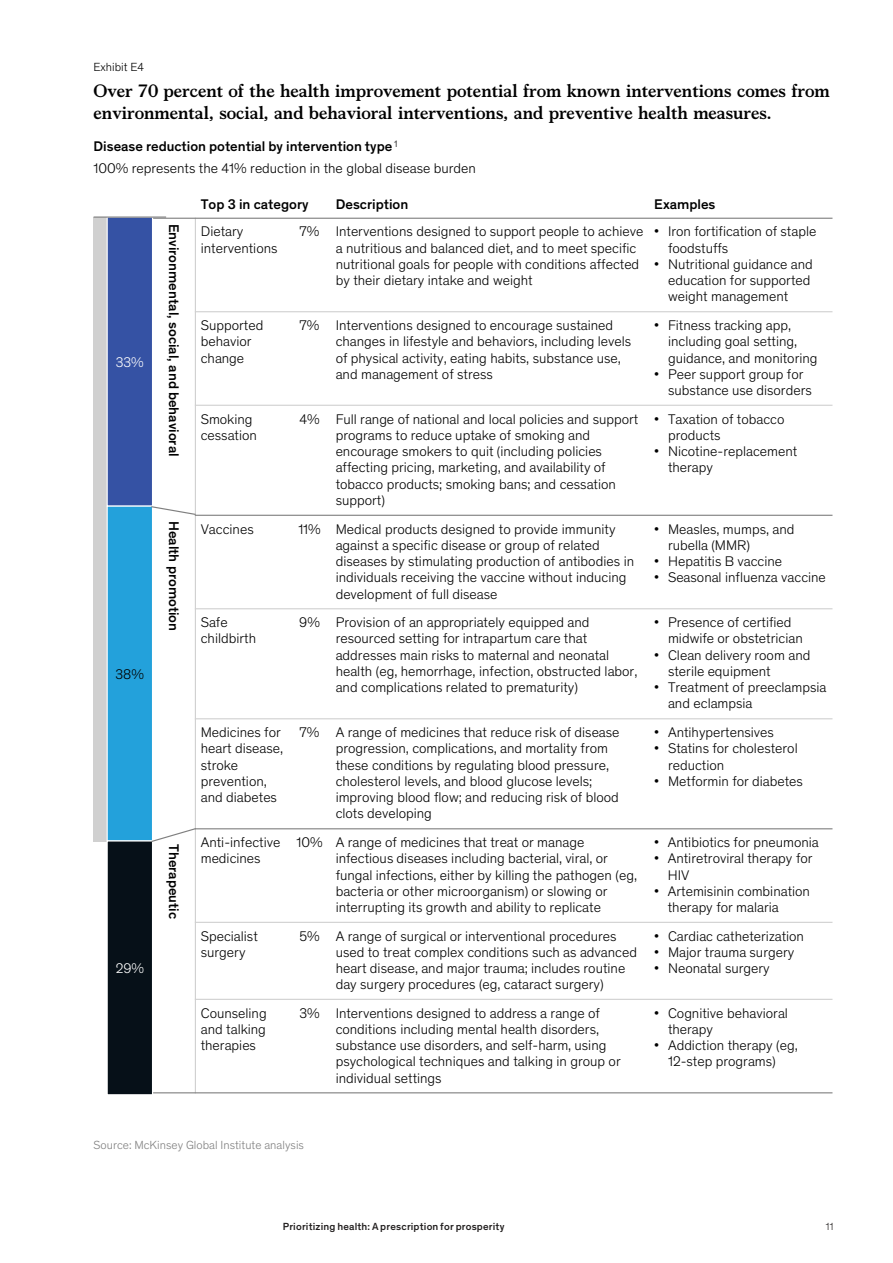
<style>
.page{position:relative;width:893px;height:1263px;background:#fff}
.page>*{position:absolute;margin:0;border:0;box-sizing:border-box;transform-origin:0 0}
.t1{font:700 18px/22.5px "Bower";color:#000}
.t2{font:300 14.25px/16.2px "Theinhardt Pan";color:#000}
.t3{font:500 14.25px "Theinhardt Pan";color:#000}
.t4{font:300 14.25px "Theinhardt Pan";color:#fff}
.t5{font:300 12px "Theinhardt Pan";letter-spacing:.005em;color:#7f7f7f}
.t6{font:300 12px "Theinhardt Pan";letter-spacing:.005em;color:#000}
.t7{font:500 10.5px "Mc Kinsey Sans";letter-spacing:.015em;color:#221f1f}
.t8{font:300 10.5px "Mc Kinsey Sans";color:#221f1f}
.s1{font-weight:500}
.s2{font-family:"Arial";font-weight:400}
</style>
<div class="page">
<hr style="left:195px;top:218px;width:1px;height:875px;background:#d0d0d0">
<hr style="left:152px;top:218px;width:680px;height:1px;background:#7f7f7f">
<hr style="left:195px;top:311px;width:637px;height:1px;background:#d0d0d0">
<hr style="left:195px;top:405px;width:637px;height:1px;background:#d0d0d0">
<hr style="left:195px;top:515px;width:637px;height:1px;background:#7f7f7f">
<hr style="left:195px;top:608px;width:637px;height:1px;background:#d0d0d0">
<hr style="left:195px;top:718px;width:637px;height:1px;background:#d0d0d0">
<hr style="left:195px;top:828px;width:637px;height:1px;background:#7f7f7f">
<hr style="left:195px;top:922px;width:637px;height:1px;background:#d0d0d0">
<hr style="left:195px;top:999px;width:637px;height:1px;background:#d0d0d0">
<hr style="left:152px;top:1092px;width:680px;height:1px;background:#7f7f7f">
<div style="left:94px;top:217px;width:32px;height:624px;background:#d0d0d0"></div>
<div style="left:107px;top:217px;width:46px;height:289px;background:#3552a4"></div>
<div style="left:107px;top:217px;width:46px;height:290px;border:1px solid #fff"></div>
<div style="left:107px;top:506px;width:46px;height:335px;background:#23a1db"></div>
<div style="left:107px;top:506px;width:46px;height:335px;border:1px solid #fff"></div>
<div style="left:107px;top:841px;width:46px;height:254px;background:#061018"></div>
<div style="left:107px;top:840px;width:46px;height:255px;border:1px solid #fff"></div>
<hr style="left:94px;top:216px;width:72px;height:2px;background:#7f7f7f">
<svg style="left:151px;top:505px;width:45px;height:11px"></svg>
<svg style="left:150px;top:827px;width:46px;height:16px"></svg>
<p class="t6" style="left:94px;top:62px;width:52px">Exhibit E4</p>
<p class="t1" style="left:94px;top:81px;width:738px">Over 70 percent of the health improvement potential from known interventions comes from environmental, social, and behavioral interventions, and preventive health measures.</p>
<p class="t2" style="left:94px;top:137px;width:384px;line-height:21.6px"><span class="s1">Disease reduction potential by intervention type</span> <sup>1<br></sup>100% represents the 41% reduction in the global disease burden</p>
<p class="t4" style="left:116px;top:356px;width:30px">33%</p>
<p class="t2" style="left:116px;top:667px;width:30px">38%</p>
<p class="t4" style="left:116px;top:962px;width:30px">29%</p>
<p class="t3" style="left:201px;top:198px;width:109px">Top 3 in category</p>
<p class="t3" style="left:336px;top:198px;width:74px">Description</p>
<p class="t3" style="left:654px;top:198px;width:63px">Examples</p>
<p class="t3" style="left:180px;top:224px;width:234px;rotate:90deg">Environmental, social, and behavioral</p>
<p class="t2" style="left:201px;top:224px;width:78px">Dietary interventions</p>
<p class="t2" style="left:336px;top:224px;width:309px;text-indent:-36px">7% Interventions designed to support people to achieve a nutritious and balanced diet, and to meet specific nutritional goals for people with conditions affected by their dietary intake and weight</p>
<p class="t2" style="left:668px;top:224px;width:150px;text-indent:-14px"><span class="s2">•</span> Iron fortification of staple foodstuffs</p>
<p class="t2" style="left:668px;top:257px;width:146px;text-indent:-14px"><span class="s2">•</span> Nutritional guidance and education for supported weight management</p>
<p class="t2" style="left:201px;top:318px;width:64px">Supported behavior change</p>
<p class="t2" style="left:336px;top:318px;width:297px;text-indent:-36px">7% Interventions designed to encourage sustained changes in lifestyle and behaviors, including levels of physical activity, eating habits, substance use, and management of stress</p>
<p class="t2" style="left:668px;top:318px;width:151px;text-indent:-14px"><span class="s2">•</span> Fitness tracking app, including goal setting, guidance, and monitoring</p>
<p class="t2" style="left:668px;top:366px;width:145px;text-indent:-14px"><span class="s2">•</span> Peer support group for substance use disorders</p>
<p class="t2" style="left:201px;top:411px;width:58px">Smoking cessation</p>
<p class="t2" style="left:336px;top:411px;width:304px;text-indent:-36px">4% Full range of national and local policies and support programs to reduce uptake of smoking and encourage smokers to quit (including policies affecting pricing, marketing, and availability of tobacco products; smoking bans; and cessation support)</p>
<p class="t2" style="left:668px;top:411px;width:118px;text-indent:-14px"><span class="s2">•</span> Taxation of tobacco products</p>
<p class="t2" style="left:668px;top:444px;width:131px;text-indent:-14px"><span class="s2">•</span> Nicotine-replacement therapy</p>
<p class="t3" style="left:180px;top:521px;width:112px;rotate:90deg">Health promotion</p>
<p class="t2" style="left:201px;top:521px;width:54px">Vaccines</p>
<p class="t2" style="left:336px;top:521px;width:300px;text-indent:-37px">11% Medical products designed to provide immunity against a specific disease or group of related diseases by stimulating production of antibodies in individuals receiving the vaccine without inducing development of full disease</p>
<p class="t2" style="left:668px;top:521px;width:128px;text-indent:-14px"><span class="s2">•</span> Measles, mumps, and rubella (MMR)</p>
<p class="t2" style="left:654px;top:554px;width:129px"><span class="s2">•</span> Hepatitis B vaccine</p>
<p class="t2" style="left:654px;top:570px;width:173px"><span class="s2">•</span> Seasonal influenza vaccine</p>
<p class="t2" style="left:201px;top:615px;width:57px">Safe childbirth</p>
<p class="t2" style="left:336px;top:615px;width:303px;text-indent:-36px">9% Provision of an appropriately equipped and resourced setting for intrapartum care that addresses main risks to maternal and neonatal health (eg, hemorrhage, infection, obstructed labor, and complications related to prematurity)</p>
<p class="t2" style="left:668px;top:615px;width:136px;text-indent:-14px"><span class="s2">•</span> Presence of certified midwife or obstetrician</p>
<p class="t2" style="left:668px;top:647px;width:144px;text-indent:-14px"><span class="s2">•</span> Clean delivery room and sterile equipment</p>
<p class="t2" style="left:668px;top:680px;width:160px;text-indent:-14px"><span class="s2">•</span> Treatment of preeclampsia and eclampsia</p>
<p class="t2" style="left:201px;top:725px;width:84px">Medicines for heart disease, stroke prevention, and diabetes</p>
<p class="t2" style="left:336px;top:725px;width:285px;text-indent:-36px">7% A range of medicines that reduce risk of disease progression, complications, and mortality from these conditions by regulating blood pressure, cholesterol levels, and blood glucose levels; improving blood flow; and reducing risk of blood clots developing</p>
<p class="t2" style="left:654px;top:725px;width:121px"><span class="s2">•</span> Antihypertensives</p>
<p class="t2" style="left:668px;top:741px;width:131px;text-indent:-14px"><span class="s2">•</span> Statins for cholesterol reduction</p>
<p class="t2" style="left:654px;top:773px;width:150px"><span class="s2">•</span> Metformin for diabetes</p>
<p class="t3" style="left:180px;top:844px;width:77px;rotate:90deg">Therapeutic</p>
<p class="t2" style="left:201px;top:835px;width:81px">Anti-infective medicines</p>
<p class="t2" style="left:336px;top:835px;width:303px;text-indent:-39px">10% A range of medicines that treat or manage infectious diseases including bacterial, viral, or fungal infections, either by killing the pathogen (eg, bacteria or other microorganism) or slowing or interrupting its growth and ability to replicate</p>
<p class="t2" style="left:654px;top:835px;width:166px"><span class="s2">•</span> Antibiotics for pneumonia</p>
<p class="t2" style="left:668px;top:851px;width:146px;text-indent:-13px"><span class="s2">•</span> Antiretroviral therapy for<br>HIV</p>
<p class="t2" style="left:668px;top:883px;width:144px;text-indent:-13px"><span class="s2">•</span> Artemisinin combination therapy for malaria</p>
<p class="t2" style="left:201px;top:928px;width:59px">Specialist surgery</p>
<p class="t2" style="left:336px;top:928px;width:303px;text-indent:-36px">5% A range of surgical or interventional procedures used to treat complex conditions such as advanced heart disease, and major trauma; includes routine day surgery procedures (eg, cataract surgery)</p>
<p class="t2" style="left:654px;top:928px;width:151px"><span class="s2">•</span> Cardiac catheterization</p>
<p class="t2" style="left:654px;top:944px;width:142px"><span class="s2">•</span> Major trauma surgery</p>
<p class="t2" style="left:654px;top:961px;width:117px"><span class="s2">•</span> Neonatal surgery</p>
<p class="t2" style="left:201px;top:1005px;width:67px;text-align:justify">Counseling and talking therapies</p>
<p class="t2" style="left:336px;top:1005px;width:287px;text-indent:-36px">3% Interventions designed to address a range of conditions including mental health disorders, substance use disorders, and self-harm, using psychological techniques and talking in group or individual settings</p>
<p class="t2" style="left:668px;top:1005px;width:121px;text-indent:-14px"><span class="s2">•</span> Cognitive behavioral therapy</p>
<p class="t2" style="left:654px;top:1038px;width:145px;text-align:center"><span class="s2">•</span> Addiction therapy (eg,<br>12-step programs)</p>
<p class="t5" style="left:94px;top:1140px;width:212px">Source: McKinsey Global Institute analysis</p>
<p class="t7" style="left:283px;top:1221px;width:223px">Prioritizing health: A prescription for prosperity</p>
<p class="t8" style="left:826px;top:1221px;width:9px">11</p>
</div>
